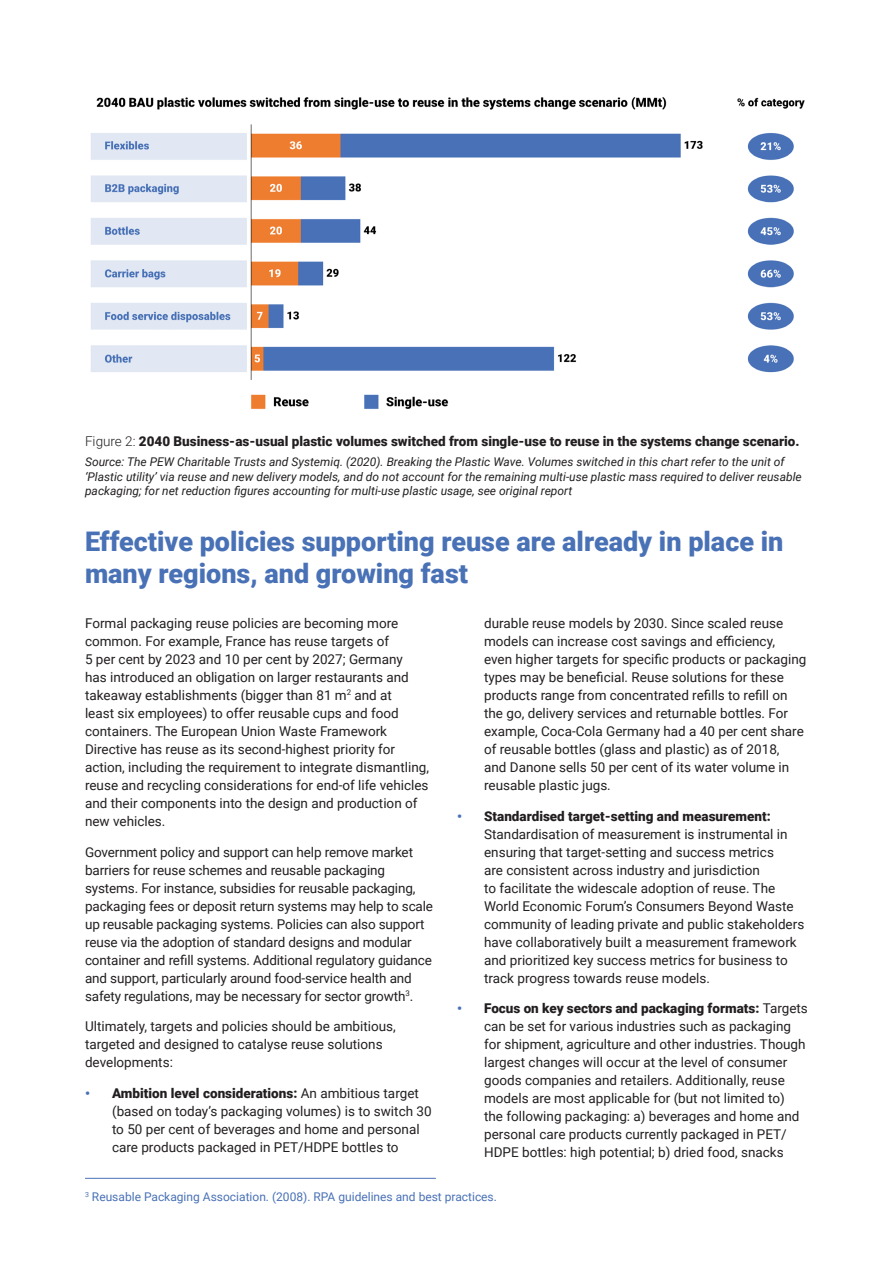
<style>
.page{position:relative;width:893px;height:1263px;background:#fff}
.page>*{position:absolute;margin:0;border:0;box-sizing:border-box;transform-origin:0 0}
.Subheading_Topic_she{font:900 27px/32.4px "Roboto";color:#4971b6}
.t1{font:13.5px/18px "Roboto";color:#231f20}
.t2{font:900 13.5px "Roboto";color:#231f20}
.t3{font:italic 12px/14.4px "Roboto";color:#231f20}
.t4{font:12px "Roboto";color:#4971b6}
.s1{font-weight:300}
.s2{font-weight:900;color:#4971b6}
.s3{font-weight:900}
</style>
<div class="page">
<img style="left:91px;top:97px;width:714px;height:312px">
<hr style="left:85px;top:1178px;width:351px;height:1px;background:#4971b6">
<p class="t2" style="left:85px;top:432px;width:716px"><span class="s1">Figure 2:</span> 2040 Business-as-usual plastic volumes switched from single-use to reuse in the systems change scenario.</p>
<p class="t3" style="left:85px;top:454px;width:718px">Source: The PEW Charitable Trusts and Systemiq. (2020). Breaking the Plastic Wave. Volumes switched in this chart refer to the unit of ‘Plastic utility’ via reuse and new delivery models, and do not account for the remaining multi-use plastic mass required to deliver reusable packaging; for net reduction figures accounting for multi-use plastic usage, see original report</p>
<p class="Subheading_Topic_she" style="left:85px;top:524px;width:700px">Effective policies supporting reuse are already in place in many regions, and growing fast</p>
<p class="t1" style="left:85px;top:613px;width:345px">Formal packaging reuse policies are becoming more common. For example, France has reuse targets of<br>5 per cent by 2023 and 10 per cent by 2027; Germany<br>has introduced an obligation on larger restaurants and takeaway establishments (bigger than 81 m<sup>2</sup> and at<br>least six employees) to offer reusable cups and food containers. The European Union Waste Framework Directive has reuse as its second-highest priority for action, including the requirement to integrate dismantling, reuse and recycling considerations for end-of life vehicles and their components into the design and production of new vehicles.</p>
<p class="t1" style="left:85px;top:842px;width:350px">Government policy and support can help remove market barriers for reuse schemes and reusable packaging systems. For instance, subsidies for reusable packaging, packaging fees or deposit return systems may help to scale up reusable packaging systems. Policies can also support reuse via the adoption of standard designs and modular container and refill systems. Additional regulatory guidance and support, particularly around food-service health and safety regulations, may be necessary for sector growth<sup>3</sup>.</p>
<p class="t1" style="left:85px;top:1017px;width:312px">Ultimately, targets and policies should be ambitious, targeted and designed to catalyse reuse solutions developments:</p>
<p class="t1" style="left:112px;top:1084px;width:321px;text-indent:-27px"><span class="s2">•</span> <span class="s3">Ambition level considerations:</span> An ambitious target (based on today’s packaging volumes) is to switch 30 to 50 per cent of beverages and home and personal care products packaged in PET/HDPE bottles to</p>
<p class="t1" style="left:484px;top:613px;width:324px">durable reuse models by 2030. Since scaled reuse models can increase cost savings and efficiency, even higher targets for specific products or packaging types may be beneficial. Reuse solutions for these products range from concentrated refills to refill on the go, delivery services and returnable bottles. For example, Coca-Cola Germany had a 40 per cent share of reusable bottles (glass and plastic) as of 2018,<br>and Danone sells 50 per cent of its water volume in reusable plastic jugs.</p>
<p class="t1" style="left:484px;top:806px;width:322px;text-indent:-27px"><span class="s2">•</span> <span class="s3">Standardised target-setting and measurement:<br></span>Standardisation of measurement is instrumental in ensuring that target-setting and success metrics<br>are consistent across industry and jurisdiction<br>to facilitate the widescale adoption of reuse. The World Economic Forum’s Consumers Beyond Waste community of leading private and public stakeholders have collaboratively built a measurement framework and prioritized key success metrics for business to track progress towards reuse models.</p>
<p class="t1" style="left:484px;top:999px;width:325px;text-indent:-27px"><span class="s2">•</span> <span class="s3">Focus on key sectors and packaging formats:</span> Targets can be set for various industries such as packaging for shipment, agriculture and other industries. Though largest changes will occur at the level of consumer goods companies and retailers. Additionally, reuse models are most applicable for (but not limited to)<br>the following packaging: a) beverages and home and personal care products currently packaged in PET/ HDPE bottles: high potential; b) dried food, snacks</p>
<p class="t4" style="left:85px;top:1189px;width:413px"><sup>3</sup> Reusable Packaging Association. (2008). RPA guidelines and best practices.</p>
</div>
